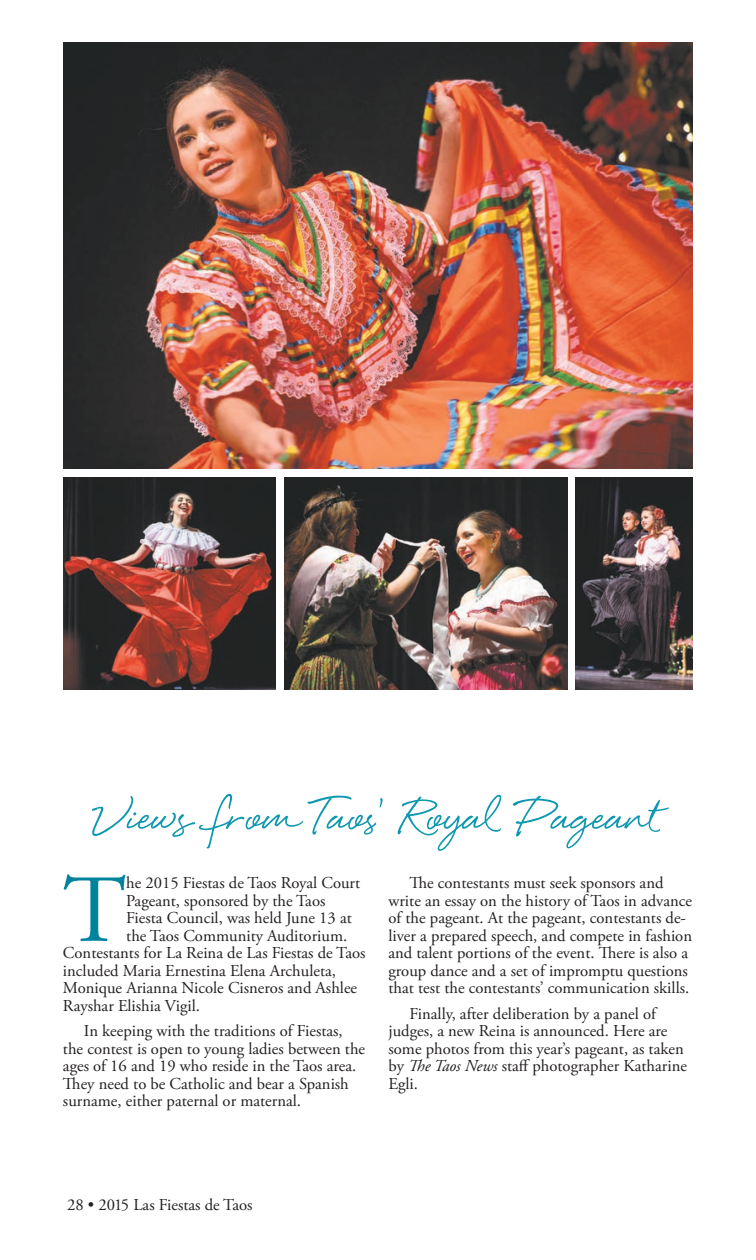
<style>
.page{position:relative;width:756px;height:1260px;background:#fff}
.page>*{position:absolute;margin:0;border:0;box-sizing:border-box;transform-origin:0 0}
.t1{font:95.73px "Adobe Garamond Pro";color:#00849e}
.t2{font:77px "Eye Catching Pro";color:#0d98af}
.t3{font:16.62px/17.5px "Adobe Garamond Pro";color:#231f20}
.s1{font-style:italic}
</style>
<div class="page">
<img style="left:63px;top:43px;width:630px;height:425px">
<img style="left:63px;top:477px;width:213px;height:213px">
<img style="left:576px;top:477px;width:117px;height:213px">
<img style="left:284px;top:477px;width:283px;height:213px">
<p class="t2" style="left:95px;top:785px;width:567px">Views from Taos’ Royal Pageant</p>
<p class="t1" style="left:63px;top:853px;width:65px">T</p>
<p class="t3" style="left:126px;top:875px;width:236px">he 2015 Fiestas de Taos Royal Court</p>
<p class="t3" style="left:388px;top:875px;width:305px;text-align:center">The contestants must seek sponsors and<br>write an essay on the history of Taos in advance of the pageant. At the pageant, contestants de&shy;liver a prepared speech, and compete in fashion and talent portions of the event. There is also a group dance and a set of impromptu questions that test the contestants’ communication skills.</p>
<p class="t3" style="left:388px;top:1005px;width:300px;text-indent:21px">Finally, after deliberation by a panel of judges, a new Reina is announced. Here are some photos from this year’s pageant, as taken by <span class="s1">The Taos News</span> staff photographer Katharine Egli.</p>
<p class="t3" style="left:126px;top:892px;width:201px">Pageant, sponsored by the Taos</p>
<p class="t3" style="left:126px;top:910px;width:227px">Fiesta Council, was held June 13 at</p>
<p class="t3" style="left:126px;top:927px;width:223px">the Taos Community Auditorium.</p>
<p class="t3" style="left:63px;top:945px;width:304px">Contestants for La Reina de Las Fiestas de Taos</p>
<p class="t3" style="left:63px;top:962px;width:275px">included Maria Ernestina Elena Archuleta,</p>
<p class="t3" style="left:63px;top:980px;width:296px">Monique Arianna Nicole Cisneros and Ashlee</p>
<p class="t3" style="left:63px;top:997px;width:139px">Rayshar Elishia Vigil.</p>
<p class="t3" style="left:63px;top:1023px;width:304px;text-indent:21px">In keeping with the traditions of Fiestas, the contest is open to young ladies between the ages of 16 and 19 who reside in the Taos area.<br>They need to be Catholic and bear a Spanish surname, either paternal or maternal.</p>
<p class="t3" style="left:67px;top:1197px;width:187px">28 • 2015 Las Fiestas de Taos</p>
</div>
